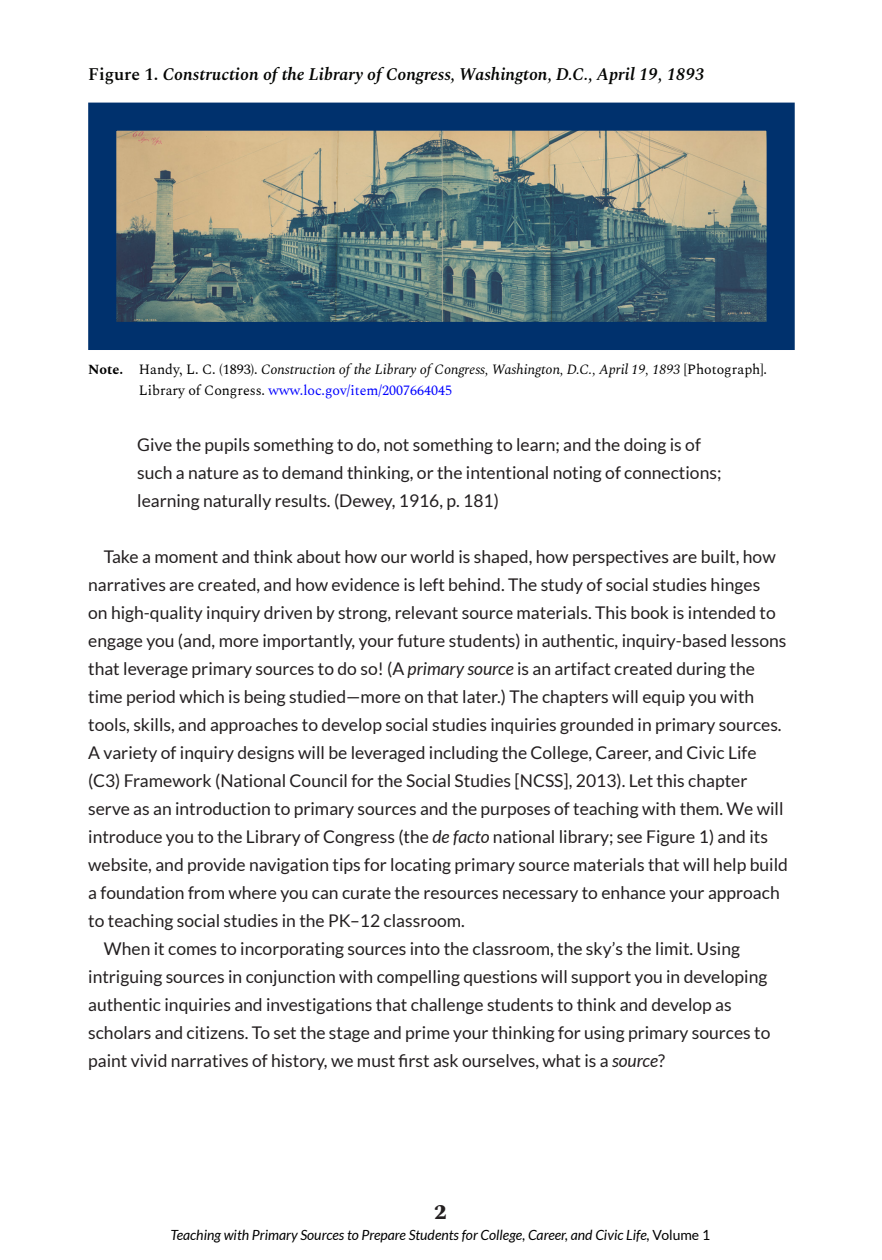
<style>
.page{position:relative;width:882px;height:1260px;background:#fff}
.page>*{position:absolute;margin:0;border:0;box-sizing:border-box;transform-origin:0 0}
.t1{font:800 21px "Spectral";color:#231f20}
.t2{font:17.5px/28px "Lato";color:#231f20}
.t3{font:italic 600 17.5px "Spectral";color:#040503}
.t4{font:italic 14px/21px "Spectral";color:#000}
.t5{font:italic 14px "Lato";color:#000}
.s1{font-style:normal}
.s2{font-weight:700;font-style:normal}
.s3{font-style:normal;color:#00f}
.s4{font-style:italic}
</style>
<div class="page">
<svg style="left:88px;top:102px;width:707px;height:248px;background:#586f79"></svg>
<p class="t3" style="left:88px;top:62px;width:618px"><span class="s1">Figure 1.</span> Construction of the Library of Congress, Washington, D.C., April 19, 1893</p>
<p class="t4" style="left:139px;top:360px;width:630px;text-indent:-51px"><span class="s2">Note.</span> <span class="s1">Handy, L. C. (1893).</span> Construction of the Library of Congress, Washington, D.C., April 19, 1893 <span class="s1">[Photograph].<br>Library of Congress.</span> <span class="s3">www.loc.gov/item/2007664045</span></p>
<p class="t2" style="left:137px;top:430px;width:586px">Give the pupils something to do, not something to learn; and the doing is of such a nature as to demand thinking, or the intentional noting of connections; learning naturally results. (Dewey, 1916, p. 181)</p>
<p class="t2" style="left:104px;top:542px;width:673px">Take a moment and think about how our world is shaped, how perspectives are built, how</p>
<p class="t2" style="left:88px;top:570px;width:674px">narratives are created, and how evidence is left behind. The study of social studies hinges</p>
<p class="t2" style="left:88px;top:598px;width:689px">on high-quality inquiry driven by strong, relevant source materials. This book is intended to</p>
<p class="t2" style="left:88px;top:626px;width:700px">engage you (and, more importantly, your future students) in authentic, inquiry-based lessons</p>
<p class="t2" style="left:88px;top:654px;width:668px">that leverage primary sources to do so! (A <span class="s4">primary source</span> is an artifact created during the</p>
<p class="t2" style="left:88px;top:682px;width:668px">time period which is being studied—more on that later.) The chapters will equip you with</p>
<p class="t2" style="left:88px;top:710px;width:695px">tools, skills, and approaches to develop social studies inquiries grounded in primary sources.</p>
<p class="t2" style="left:88px;top:738px;width:670px">A variety of inquiry designs will be leveraged including the College, Career, and Civic Life</p>
<p class="t2" style="left:88px;top:766px;width:661px">(C3) Framework (National Council for the Social Studies [NCSS], 2013). Let this chapter</p>
<p class="t2" style="left:88px;top:794px;width:697px">serve as an introduction to primary sources and the purposes of teaching with them. We will</p>
<p class="t2" style="left:88px;top:822px;width:681px">introduce you to the Library of Congress (the <span class="s4">de facto</span> national library; see Figure 1) and its</p>
<p class="t2" style="left:88px;top:850px;width:701px">website, and provide navigation tips for locating primary source materials that will help build</p>
<p class="t2" style="left:88px;top:878px;width:693px">a foundation from where you can curate the resources necessary to enhance your approach</p>
<p class="t2" style="left:88px;top:906px;width:378px">to teaching social studies in the PK–12 classroom.</p>
<p class="t2" style="left:104px;top:934px;width:638px">When it comes to incorporating sources into the classroom, the sky’s the limit. Using</p>
<p class="t2" style="left:88px;top:962px;width:681px">intriguing sources in conjunction with compelling questions will support you in developing</p>
<p class="t2" style="left:88px;top:990px;width:645px">authentic inquiries and investigations that challenge students to think and develop as</p>
<p class="t2" style="left:88px;top:1018px;width:684px">scholars and citizens. To set the stage and prime your thinking for using primary sources to</p>
<p class="t2" style="left:88px;top:1046px;width:579px">paint vivid narratives of history, we must first ask ourselves, what is a <span class="s4">source</span>?</p>
<p class="t1" style="left:434px;top:1196px;width:14px">2</p>
<p class="t5" style="left:171px;top:1226px;width:541px">Teaching with Primary Sources to Prepare Students for College, Career, and Civic Life, <span class="s1">Volume 1</span></p>
</div>
